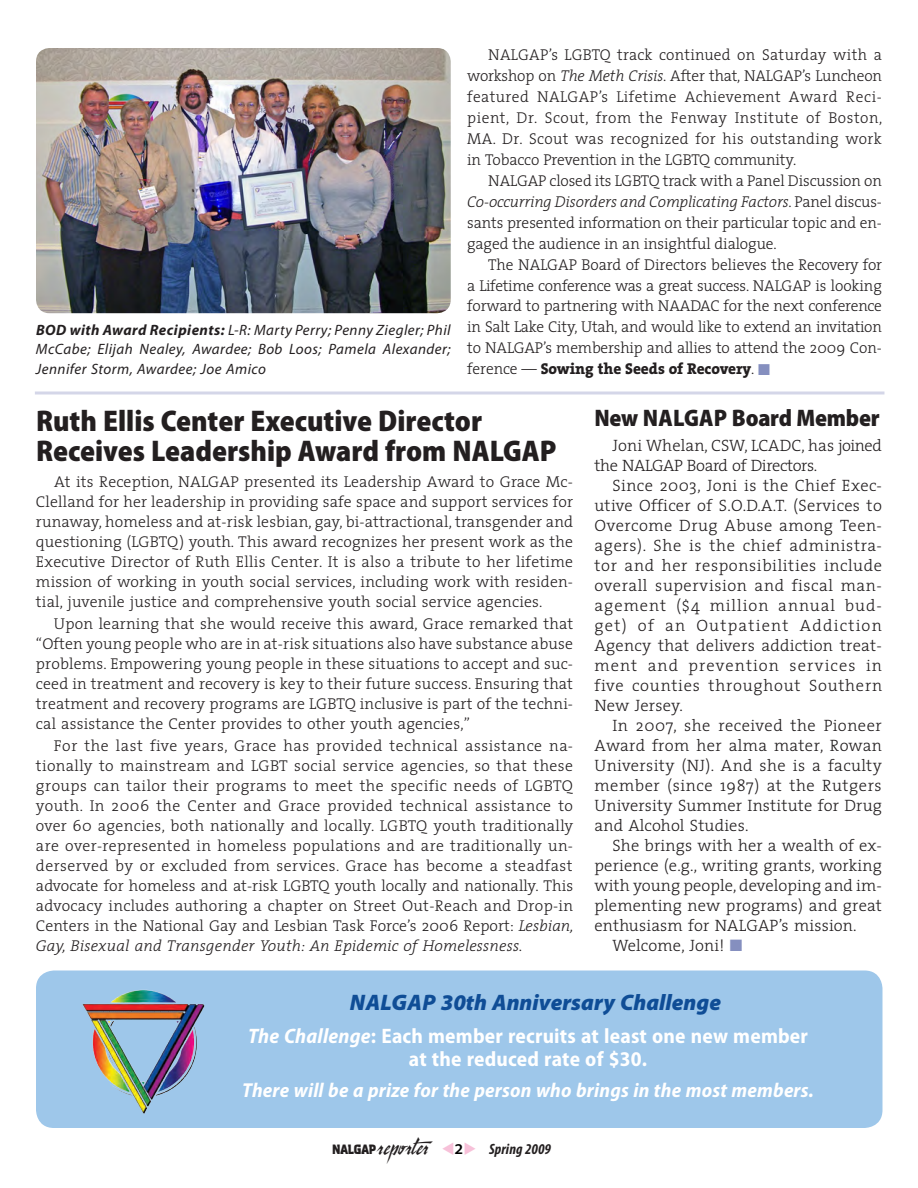
<style>
.page{position:relative;width:918px;height:1188px;background:#fff}
.page>*{position:absolute;margin:0;border:0;box-sizing:border-box;transform-origin:0 0}
.HEAD_18_18_2-line{font:900 semi-condensed 30px/30.3px "Myriad Pro";color:#231f20}
.HEAD_18_18_2-line-2{font:900 semi-condensed 24px "Myriad Pro";letter-spacing:-.01em;color:#231f20}
.TXT_10_13_TheSerif_L{font:italic 900 22.5px "Myriad Pro";color:#0f4d96}
.TXT_10_13_TheSerif_L-2{font:700 semi-condensed 21px/22.5px "Myriad Pro";letter-spacing:.01em;color:#fff;text-align:center}
.TXT_10_13_TheSerif_L-3{font:italic 700 semi-condensed 20.25px "Myriad Pro";letter-spacing:.01em;color:#fff}
._11_14_elec{font:300 16.5px/20px "The Serif";letter-spacing:.01em;color:#231f20;text-align:justify}
._11_14_elec-2{font:300 16.5px/20px "The Serif";letter-spacing:-.025em;color:#231f20}
.TXT_10_13_TheSerif_L-4{font:300 15.75px/21px "The Serif";letter-spacing:-.005em;color:#231f20;text-align:justify}
.online_TEXT_10_5_13{font:300 15.75px/20.1px "The Serif";letter-spacing:.01em;color:#231f20;text-align:justify}
.Caption_for_photo{font:italic 15px/19.5px "Myriad Pro";letter-spacing:.03em;color:#231f20;text-align:justify}
.t1{font:italic 700 condensed 15px "Myriad Pro";letter-spacing:.01em;color:#231f20}
.t2{font:800 13.5px "Aquatic";letter-spacing:-.03em;color:#231f20}
.s1{font-style:italic}
.s2{font-weight:800}
.s3{color:#858fbf}
.s4{font-weight:700}
.s5{font-family:"Personal";font-weight:400;font-style:normal;font-stretch:normal;font-size:33px}
.s6{color:#f7c1d9}
.s7{font-weight:600;font-style:normal;font-stretch:semi-expanded;color:#000}
</style>
<div class="page">
<img style="left:36px;top:48px;width:415px;height:265px">
<hr style="left:35px;top:391px;width:849px;height:3px;background:#d4d6e8">
<div style="left:36px;top:970px;width:846px;height:158px;background:#9ec7ea;border-radius:18px"></div>
<img style="left:82px;top:989px;width:123px;height:125px">
<p class="TXT_10_13_TheSerif_L-4" style="left:467px;top:43px;width:417px;text-indent:21px">NALGAP’s LGBTQ track continued on Saturday with a workshop on <span class="s1">The Meth Crisis</span>. After that, NALGAP’s Luncheon featured NALGAP’s Lifetime Achievement Award Reci&shy;pient, Dr. Scout, from the Fenway Institute of Boston, MA. Dr. Scout was recognized for his outstanding work in Tobacco Prevention in the LGBTQ community.</p>
<p class="TXT_10_13_TheSerif_L-4" style="left:467px;top:169px;width:416px;text-indent:21px">NALGAP closed its LGBTQ track with a Panel Discussion on <span class="s1">Co-occurring Disorders and Complicating Factors</span>. Panel discus&shy;sants presented information on their particular topic and en&shy;gaged the audience in an insightful dialogue.</p>
<p class="TXT_10_13_TheSerif_L-4" style="left:467px;top:253px;width:416px;text-indent:21px">The NALGAP Board of Directors believes the Recovery for a Lifetime conference was a great success. NALGAP is looking forward to partnering with NAADAC for the next conference in Salt Lake City, Utah, and would like to extend an invitation to NALGAP’s membership and allies to attend the 2009 Con&shy;ference — <span class="s2">Sowing the Seeds of Recovery</span>. <span class="s3">■</span></p>
<p class="HEAD_18_18_2-line" style="left:36px;top:406px;width:522px">Ruth Ellis Center Executive Director<br>Receives Leadership Award from NALGAP</p>
<p class="online_TEXT_10_5_13" style="left:36px;top:471px;width:539px;text-indent:18px">At its Reception, NALGAP presented its Leadership Award to Grace Mc-Clelland for her leadership in providing safe space and support services for runaway, homeless and at-risk lesbian, gay, bi-attractional, transgender and questioning (LGBTQ) youth. This award recognizes her present work as the Executive Director of Ruth Ellis Center. It is also a tribute to her lifetime mission of working in youth social services, including work with residen&shy;tial, juvenile justice and comprehensive youth social service agencies.</p>
<p class="online_TEXT_10_5_13" style="left:36px;top:613px;width:539px;text-indent:18px">Upon learning that she would receive this award, Grace remarked that “Often young people who are in at-risk situations also have substance abuse problems. Empowering young people in these situations to accept and suc&shy;ceed in treatment and recovery is key to their future success. Ensuring that treatment and recovery programs are LGBTQ inclusive is part of the techni&shy;cal assistance the Center provides to other youth agencies,”</p>
<p class="TXT_10_13_TheSerif_L-4" style="left:36px;top:735px;width:539px;line-height:20.1px;text-indent:18px">For the last five years, Grace has provided technical assistance na&shy;tionally to mainstream and LGBT social service agencies, so that these groups can tailor their programs to meet the specific needs of LGBTQ youth. In 2006 the Center and Grace provided technical assistance to over 60 agencies, both nationally and locally. LGBTQ youth traditionally are over-represented in homeless populations and are traditionally un&shy;derserved by or excluded from services. Grace has become a steadfast advocate for homeless and at-risk LGBTQ youth locally and nationally. This advocacy includes authoring a chapter on Street Out-Reach and Drop-in Centers in the National Gay and Lesbian Task Force’s 2006 Report: <span class="s1">Lesbian, Gay, Bisexual and Transgender Youth: An Epidemic of Homelessness.</span></p>
<p class="Caption_for_photo" style="left:36px;top:320px;width:416px"><span class="s4">BOD with Award Recipients:</span> L-R: Marty Perry; Penny Ziegler; Phil McCabe; Elijah Nealey, Awardee; Bob Loos; Pamela Alexander; Jennifer Storm, Awardee; Joe Amico</p>
<p class="HEAD_18_18_2-line-2" style="left:594px;top:405px;width:287px">New NALGAP Board Member</p>
<p class="_11_14_elec-2" style="left:594px;top:435px;width:289px;text-indent:18px">Joni Whelan, CSW, LCADC, has joined the NALGAP Board of Directors.</p>
<p class="_11_14_elec" style="left:594px;top:475px;width:289px;text-indent:18px">Since 2003, Joni is the Chief Exec&shy;utive Officer of S.O.D.A.T. (Services to Overcome Drug Abuse among Teen&shy;agers). She is the chief administra&shy;tor and her responsibilities include overall supervision and fiscal man&shy;agement ($4 million annual bud&shy;get) of an Outpatient Addiction Agency that delivers addiction treat&shy;ment and prevention services in five counties throughout Southern New Jersey.</p>
<p class="_11_14_elec" style="left:594px;top:715px;width:289px;text-indent:18px">In 2007, she received the Pioneer Award from her alma mater, Rowan University (NJ). And she is a faculty member (since 1987) at the Rutgers University Summer Institute for Drug and Alcohol Studies.</p>
<p class="_11_14_elec" style="left:594px;top:835px;width:289px;text-indent:18px">She brings with her a wealth of ex&shy;perience (e.g., writing grants, working with young people, developing and im&shy;plementing new programs) and great enthusiasm for NALGAP’s mission.</p>
<p class="_11_14_elec" style="left:613px;top:935px;width:131px">Welcome, Joni! <span class="s3">■</span></p>
<p class="TXT_10_13_TheSerif_L" style="left:350px;top:990px;width:373px">NALGAP 30th Anniversary Challenge</p>
<p class="TXT_10_13_TheSerif_L-2" style="left:248px;top:1025px;width:561px"><span class="s1">The Challenge</span>: Each member recruits at least one new member at the reduced rate of $30.</p>
<p class="TXT_10_13_TheSerif_L-3" style="left:242px;top:1079px;width:573px">There will be a prize for the person who brings in the most members.</p>
<p class="t2" style="left:332px;top:1141px;width:45px">NALGAP</p>
<p class="t1" style="left:376px;top:1141px;width:177px"><span class="s5">reporter</span> <span class="s6">▼</span><span class="s7">2</span><span class="s6">◆</span> Spring 2009</p>
</div>
